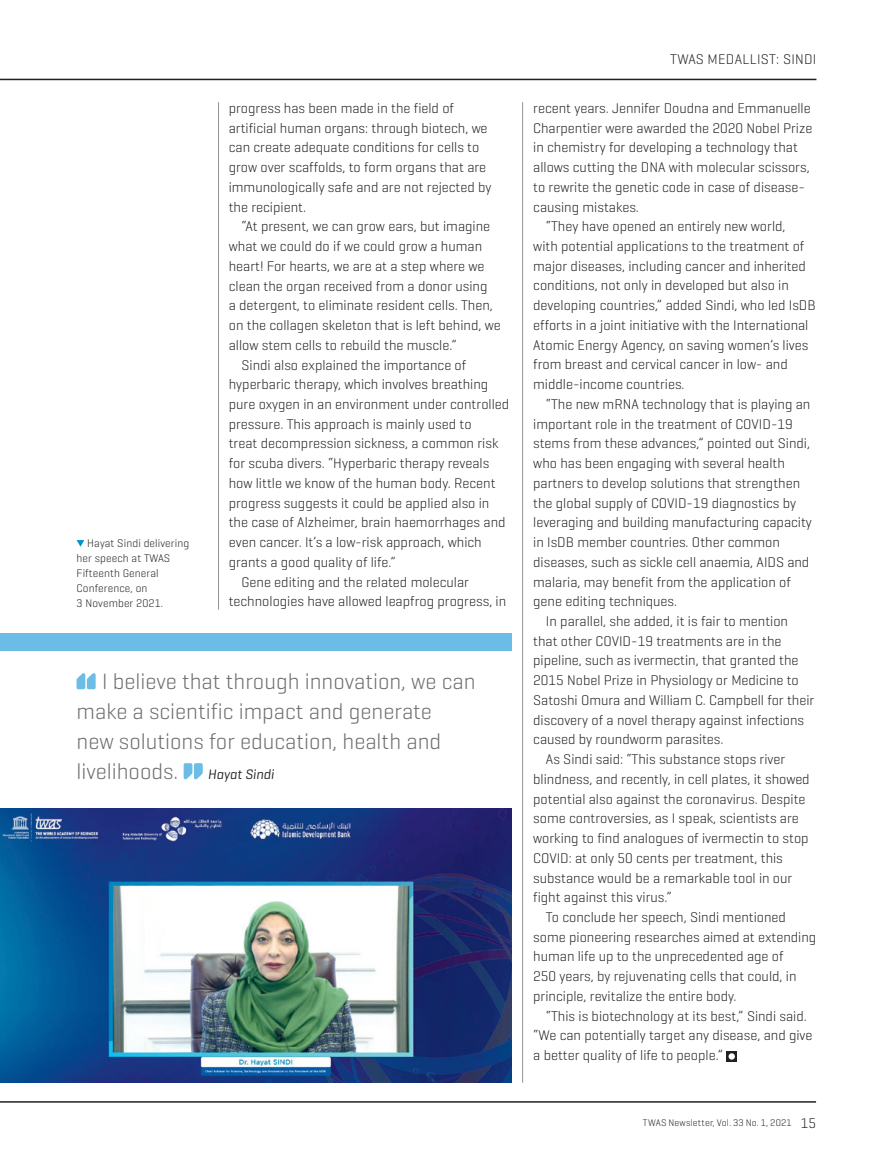
<style>
.page{position:relative;width:893px;height:1170px;background:#fff}
.page>*{position:absolute;margin:0;border:0;box-sizing:border-box;transform-origin:0 0}
.t1{font:300 22.5px/30px "Geogrotesque";color:#6c6d70}
.t2{font:300 14.25px/19.6px "Geogrotesque";color:#231f20}
.t3{font:300 14.25px "Geogrotesque";letter-spacing:.02em;color:#231f20}
.t4{font:italic 13.95px "Geogrotesque";color:#231f20}
.t5{font:300 11.25px/15px "Geogrotesque";letter-spacing:.01em;color:#231f20}
.t6{font:300 9.75px "Geogrotesque";letter-spacing:.02em;color:#231f20}
.s1{font-size:14.25px}
</style>
<div class="page">
<hr style="left:0;top:79px;width:816px;height:1px;background:#231f20">
<hr style="left:0;top:1101px;width:816px;height:1px;background:#231f20">
<hr style="left:522px;top:102px;width:1px;height:980px;background:#939598">
<hr style="left:218px;top:102px;width:1px;height:507px;background:#939598">
<svg style="left:77px;top:673px;width:19px;height:16px"></svg>
<svg style="left:184px;top:763px;width:19px;height:16px"></svg>
<div style="left:1px;top:633px;width:511px;height:17px;background:#6bbde5"></div>
<svg style="left:77px;top:540px;width:7px;height:6px"></svg>
<svg style="left:726px;top:1051px;width:11px;height:10px"></svg>
<div style="left:728px;top:1053px;width:7px;height:6px;background:#fff;border-radius:50%"></div>
<img style="left:1px;top:808px;width:511px;height:274px">
<p class="t5" style="left:77px;top:535px;width:114px;text-indent:11px">Hayat Sindi delivering her speech at TWAS<br>Fifteenth General<br>Conference, on<br>3 November 2021.</p>
<p class="t2" style="left:229px;top:98px;width:264px">progress has been made in the field of artificial human organs: through biotech, we can create adequate conditions for cells to grow over scaffolds, to form organs that are immunologically safe and are not rejected by the recipient.</p>
<p class="t2" style="left:242px;top:216px;width:250px">“At present, we can grow ears, but imagine</p>
<p class="t2" style="left:229px;top:236px;width:255px">what we could do if we could grow a human</p>
<p class="t2" style="left:229px;top:256px;width:257px">heart! For hearts, we are at a step where we</p>
<p class="t2" style="left:229px;top:275px;width:260px">clean the organ received from a donor using</p>
<p class="t2" style="left:229px;top:295px;width:266px">a detergent, to eliminate resident cells. Then,</p>
<p class="t2" style="left:229px;top:315px;width:273px">on the collagen skeleton that is left behind, we</p>
<p class="t2" style="left:229px;top:334px;width:229px">allow stem cells to rebuild the muscle.”</p>
<p class="t2" style="left:242px;top:354px;width:226px">Sindi also explained the importance of</p>
<p class="t2" style="left:229px;top:374px;width:261px">hyperbaric therapy, which involves breathing</p>
<p class="t2" style="left:229px;top:394px;width:282px">pure oxygen in an environment under controlled</p>
<p class="t2" style="left:229px;top:413px;width:244px">pressure. This approach is mainly used to</p>
<p class="t2" style="left:229px;top:433px;width:271px">treat decompression sickness, a common risk</p>
<p class="t2" style="left:229px;top:453px;width:262px">for scuba divers. “Hyperbaric therapy reveals</p>
<p class="t2" style="left:229px;top:472px;width:268px">how little we know of the human body. Recent</p>
<p class="t2" style="left:229px;top:492px;width:262px">progress suggests it could be applied also in</p>
<p class="t2" style="left:229px;top:512px;width:278px">the case of Alzheimer, brain haemorrhages and</p>
<p class="t2" style="left:229px;top:532px;width:254px">even cancer. It’s a low-risk approach, which</p>
<p class="t2" style="left:229px;top:551px;width:169px">grants a good quality of life.”</p>
<p class="t2" style="left:242px;top:571px;width:229px">Gene editing and the related molecular</p>
<p class="t2" style="left:229px;top:591px;width:279px">technologies have allowed leapfrog progress, in</p>
<h1 class="t1" style="left:77px;top:665px;width:400px;text-indent:25px">I believe that through innovation, we can make a scientific impact and generate<br>new solutions for education, health and livelihoods.</h1>
<p class="t4" style="left:208px;top:765px;width:68px">Hayat Sindi</p>
<p class="t3" style="left:670px;top:51px;width:148px">TWAS MEDALLIST: SINDI</p>
<p class="t2" style="left:533px;top:98px;width:279px">recent years. Jennifer Doudna and Emmanuelle</p>
<p class="t2" style="left:533px;top:117px;width:281px">Charpentier were awarded the 2020 Nobel Prize</p>
<p class="t2" style="left:533px;top:137px;width:266px">in chemistry for developing a technology that</p>
<p class="t2" style="left:533px;top:157px;width:278px">allows cutting the DNA with molecular scissors,</p>
<p class="t2" style="left:533px;top:177px;width:273px">to rewrite the genetic code in case of disease-</p>
<p class="t2" style="left:533px;top:196px;width:107px">causing mistakes.</p>
<p class="t2" style="left:546px;top:216px;width:241px">“They have opened an entirely new world,</p>
<p class="t2" style="left:533px;top:236px;width:273px">with potential applications to the treatment of</p>
<p class="t2" style="left:533px;top:255px;width:274px">major diseases, including cancer and inherited</p>
<p class="t2" style="left:533px;top:275px;width:257px">conditions, not only in developed but also in</p>
<p class="t2" style="left:533px;top:295px;width:284px">developing countries,” added Sindi, who led IsDB</p>
<p class="t2" style="left:533px;top:315px;width:277px">efforts in a joint initiative with the International</p>
<p class="t2" style="left:533px;top:334px;width:277px">Atomic Energy Agency, on saving women’s lives</p>
<p class="t2" style="left:533px;top:354px;width:256px">from breast and cervical cancer in low- and</p>
<p class="t2" style="left:533px;top:374px;width:153px">middle-income countries.</p>
<p class="t2" style="left:546px;top:394px;width:266px">“The new mRNA technology that is playing an</p>
<p class="t2" style="left:533px;top:413px;width:261px">important role in the treatment of COVID-19</p>
<p class="t2" style="left:533px;top:433px;width:278px">stems from these advances,” pointed out Sindi,</p>
<p class="t2" style="left:533px;top:453px;width:253px">who has been engaging with several health</p>
<p class="t2" style="left:533px;top:472px;width:268px">partners to develop solutions that strengthen</p>
<p class="t2" style="left:533px;top:492px;width:264px">the global supply of COVID-19 diagnostics by</p>
<p class="t2" style="left:533px;top:512px;width:280px">leveraging and building manufacturing capacity</p>
<p class="t2" style="left:533px;top:532px;width:248px">in IsDB member countries. Other common</p>
<p class="t2" style="left:533px;top:551px;width:278px">diseases, such as sickle cell anaemia, AIDS and</p>
<p class="t2" style="left:533px;top:571px;width:259px">malaria, may benefit from the application of</p>
<p class="t2" style="left:533px;top:591px;width:146px">gene editing techniques.</p>
<p class="t2" style="left:546px;top:610px;width:244px">In parallel, she added, it is fair to mention</p>
<p class="t2" style="left:533px;top:630px;width:250px">that other COVID-19 treatments are in the</p>
<p class="t2" style="left:533px;top:650px;width:267px">pipeline, such as ivermectin, that granted the</p>
<p class="t2" style="left:533px;top:670px;width:267px">2015 Nobel Prize in Physiology or Medicine to</p>
<p class="t2" style="left:533px;top:689px;width:283px">Satoshi Omura and William C. Campbell for their</p>
<p class="t2" style="left:533px;top:709px;width:272px">discovery of a novel therapy against infections</p>
<p class="t2" style="left:533px;top:729px;width:192px">caused by roundworm parasites.</p>
<p class="t2" style="left:546px;top:749px;width:241px">As Sindi said: “This substance stops river</p>
<p class="t2" style="left:533px;top:768px;width:278px">blindness, and recently, in cell plates, it showed</p>
<p class="t2" style="left:533px;top:788px;width:274px">potential also against the coronavirus. Despite</p>
<p class="t2" style="left:533px;top:808px;width:267px">some controversies, as I speak, scientists are</p>
<p class="t2" style="left:533px;top:827px;width:277px">working to find analogues of ivermectin to stop</p>
<p class="t2" style="left:533px;top:847px;width:251px">COVID: at only 50 cents per treatment, this</p>
<p class="t2" style="left:533px;top:867px;width:261px">substance would be a remarkable tool in our</p>
<p class="t2" style="left:533px;top:887px;width:140px">fight against this virus.”</p>
<p class="t2" style="left:546px;top:906px;width:241px">To conclude her speech, Sindi mentioned</p>
<p class="t2" style="left:533px;top:926px;width:285px">some pioneering researches aimed at extending</p>
<p class="t2" style="left:533px;top:946px;width:252px">human life up to the unprecedented age of</p>
<p class="t2" style="left:533px;top:965px;width:265px">250 years, by rejuvenating cells that could, in</p>
<p class="t2" style="left:533px;top:985px;width:205px">principle, revitalize the entire body.</p>
<p class="t2" style="left:546px;top:1005px;width:262px">“This is biotechnology at its best,” Sindi said.</p>
<p class="t2" style="left:533px;top:1025px;width:281px">“We can potentially target any disease, and give</p>
<p class="t2" style="left:533px;top:1044px;width:191px">a better quality of life to people.”</p>
<p class="t6" style="left:643px;top:1116px;width:175px">TWAS Newsletter, Vol. 33 No. 1, 2021 <span class="s1">15</span></p>
</div>
